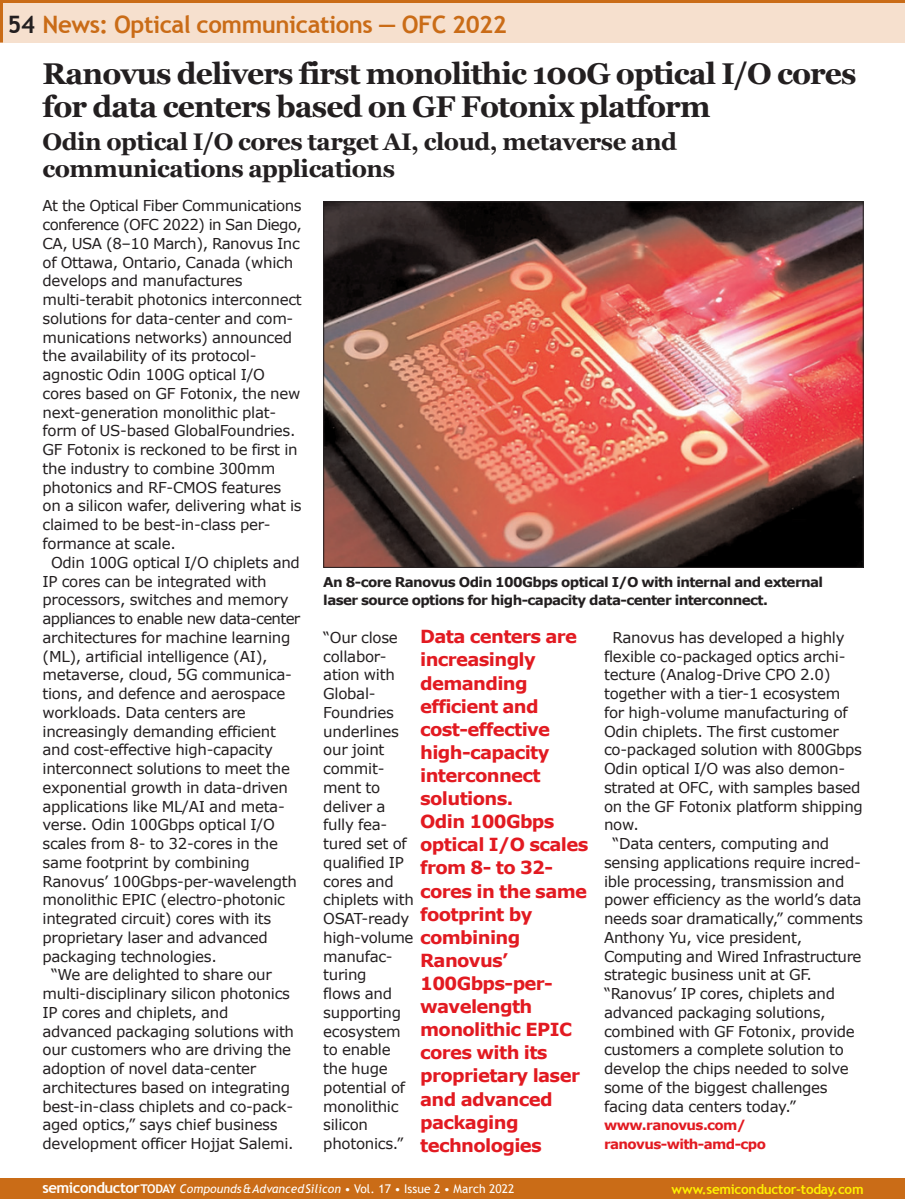
<style>
.page{position:relative;width:905px;height:1199px;background:#fff}
.page>*{position:absolute;margin:0;border:0;box-sizing:border-box;transform-origin:0 0}
.t1{font:700 30px/33px "Georgia";letter-spacing:-.03em;color:#231f20}
.t2{font:700 24px/27px "Georgia";letter-spacing:-.02em;color:#231f20}
.t3{font:700 24px "Trebuchet MS";letter-spacing:-.02em;color:#ca6c17}
.t4{font:700 18px/23.1px "Verdana";letter-spacing:-.035em;color:#e21a21}
.t5{font:15px/18.8px "Verdana";letter-spacing:-.02em;color:#231f20}
.t6{font:15px "Verdana";letter-spacing:-.045em;color:#231f20}
.t7{font:15px "Verdana";letter-spacing:-.04em;color:#231f20}
.t8{font:700 13.5px/18.8px "Verdana";letter-spacing:-.045em;color:#231f20}
.t9{font:700 13.5px/18.8px "Verdana";letter-spacing:-.045em;color:#e21a21}
.t10{font:700 13.5px "Trebuchet MS";letter-spacing:-.02em;color:#fff101}
.t11{font:italic 12px "Trebuchet MS";letter-spacing:.005em;color:#fff}
.s1{color:#231f20}
.s2{font-weight:700;font-style:normal;font-size:15px}
.s3{font-weight:700;font-style:normal}
.s4{font-style:normal}
</style>
<div class="page">
<div style="left:0;top:0;width:904px;height:43px;background:#f6e0ce"></div>
<hr style="left:0;top:0;width:3px;height:43px;background:#ca6c17">
<hr style="left:0;top:0;width:904px;height:3px;background:#ca6c17">
<div style="left:0;top:1178px;width:904px;height:20px;background:#ca6c17"></div>
<img style="left:325px;top:203px;width:536px;height:363px">
<p class="t3" style="left:7px;top:10px;width:501px"><span class="s1">54</span> News: Optical communications — OFC 2022</p>
<p class="t1" style="left:43px;top:57px;width:815px">Ranovus delivers first monolithic 100G optical I/O cores for data centers based on GF Fotonix platform</p>
<p class="t2" style="left:43px;top:128px;width:636px">Odin optical I/O cores target AI, cloud, metaverse and communications applications</p>
<p class="t5" style="left:43px;top:196px;width:260px">At the Optical Fiber Communications</p>
<p class="t7" style="left:43px;top:215px;width:261px">conference (OFC 2022) in San Diego,</p>
<p class="t5" style="left:43px;top:233px;width:259px">CA, USA (8–10 March), Ranovus Inc</p>
<p class="t5" style="left:43px;top:252px;width:252px">of Ottawa, Ontario, Canada (which</p>
<p class="t5" style="left:43px;top:271px;width:201px">develops and manufactures</p>
<p class="t5" style="left:43px;top:290px;width:261px">multi-terabit photonics interconnect</p>
<p class="t5" style="left:43px;top:308px;width:252px">solutions for data-center and com-</p>
<p class="t5" style="left:43px;top:327px;width:251px">munications networks) announced</p>
<p class="t5" style="left:43px;top:346px;width:215px">the availability of its protocol-</p>
<p class="t5" style="left:43px;top:365px;width:224px">agnostic Odin 100G optical I/O</p>
<p class="t5" style="left:43px;top:383px;width:259px">cores based on GF Fotonix, the new</p>
<p class="t5" style="left:43px;top:402px;width:235px">next-generation monolithic plat-</p>
<p class="t5" style="left:43px;top:421px;width:254px">form of US-based GlobalFoundries.</p>
<p class="t5" style="left:43px;top:440px;width:256px">GF Fotonix is reckoned to be first in</p>
<p class="t5" style="left:43px;top:458px;width:234px">the industry to combine 300mm</p>
<p class="t5" style="left:43px;top:477px;width:240px">photonics and RF-CMOS features</p>
<p class="t5" style="left:43px;top:496px;width:261px">on a silicon wafer, delivering what is</p>
<p class="t5" style="left:43px;top:515px;width:230px">claimed to be best-in-class per-</p>
<p class="t5" style="left:43px;top:533px;width:135px">formance at scale.</p>
<p class="t5" style="left:51px;top:552px;width:250px">Odin 100G optical I/O chiplets and</p>
<p class="t5" style="left:43px;top:571px;width:225px">IP cores can be integrated with</p>
<p class="t5" style="left:43px;top:590px;width:247px">processors, switches and memory</p>
<p class="t6" style="left:43px;top:609px;width:259px">appliances to enable new data-center</p>
<p class="t5" style="left:43px;top:627px;width:249px">architectures for machine learning</p>
<p class="t5" style="left:43px;top:646px;width:227px">(ML), artificial intelligence (AI),</p>
<p class="t5" style="left:43px;top:665px;width:251px">metaverse, cloud, 5G communica-</p>
<p class="t5" style="left:43px;top:683px;width:244px">tions, and defence and aerospace</p>
<p class="t5" style="left:43px;top:702px;width:205px">workloads. Data centers are</p>
<p class="t5" style="left:43px;top:721px;width:235px">increasingly demanding efficient</p>
<p class="t5" style="left:43px;top:740px;width:232px">and cost-effective high-capacity</p>
<p class="t5" style="left:43px;top:758px;width:249px">interconnect solutions to meet the</p>
<p class="t5" style="left:43px;top:777px;width:247px">exponential growth in data-driven</p>
<p class="t5" style="left:43px;top:796px;width:244px">applications like ML/AI and meta-</p>
<p class="t5" style="left:43px;top:815px;width:234px">verse. Odin 100Gbps optical I/O</p>
<p class="t5" style="left:43px;top:833px;width:237px">scales from 8- to 32-cores in the</p>
<p class="t5" style="left:43px;top:852px;width:209px">same footprint by combining</p>
<p class="t5" style="left:43px;top:871px;width:256px">Ranovus’ 100Gbps-per-wavelength</p>
<p class="t5" style="left:43px;top:890px;width:244px">monolithic EPIC (electro-photonic</p>
<p class="t5" style="left:43px;top:908px;width:230px">integrated circuit) cores with its</p>
<p class="t5" style="left:43px;top:927px;width:227px">proprietary laser and advanced</p>
<p class="t5" style="left:43px;top:946px;width:176px">packaging technologies.</p>
<p class="t5" style="left:51px;top:965px;width:222px">“We are delighted to share our</p>
<p class="t5" style="left:43px;top:983px;width:249px">multi-disciplinary silicon photonics</p>
<p class="t5" style="left:43px;top:1002px;width:187px">IP cores and chiplets, and</p>
<p class="t5" style="left:43px;top:1021px;width:253px">advanced packaging solutions with</p>
<p class="t5" style="left:43px;top:1040px;width:250px">our customers who are driving the</p>
<p class="t5" style="left:43px;top:1058px;width:215px">adoption of novel data-center</p>
<p class="t5" style="left:43px;top:1077px;width:249px">architectures based on integrating</p>
<p class="t5" style="left:43px;top:1096px;width:252px">best-in-class chiplets and co-pack-</p>
<p class="t5" style="left:43px;top:1115px;width:236px">aged optics,” says chief business</p>
<p class="t5" style="left:43px;top:1133px;width:252px">development officer Hojjat Salemi.</p>
<p class="t8" style="left:323px;top:572px;width:501px">An 8-core Ranovus Odin 100Gbps optical I/O with internal and external laser source options for high-capacity data-center interconnect.</p>
<p class="t4" style="left:420px;top:624px;width:170px">Data centers are increasingly demanding efficient and cost-effective high-capacity interconnect solutions.<br>Odin 100Gbps optical I/O scales from 8- to 32- cores in the same footprint by combining<br>Ranovus’<br>100Gbps-per&shy;wavelength monolithic EPIC cores with its proprietary laser and advanced packaging technologies</p>
<p class="t5" style="left:323px;top:627px;width:92px">“Our close collabor&shy;ation with<br>Global-<br>Foundries underlines our joint commit&shy;ment to deliver a fully fea&shy;tured set of qualified IP cores and chiplets with<br>OSAT-ready high-volume manufac&shy;turing<br>flows and supporting ecosystem to enable the huge potential of monolithic silicon photonics.”</p>
<p class="t5" style="left:612px;top:627px;width:233px">Ranovus has developed a highly</p>
<p class="t5" style="left:604px;top:646px;width:243px">flexible co-packaged optics archi-</p>
<p class="t5" style="left:604px;top:665px;width:228px">tecture (Analog-Drive CPO 2.0)</p>
<p class="t5" style="left:604px;top:683px;width:238px">together with a tier-1 ecosystem</p>
<p class="t5" style="left:604px;top:702px;width:245px">for high-volume manufacturing of</p>
<p class="t5" style="left:604px;top:721px;width:236px">Odin chiplets. The first customer</p>
<p class="t5" style="left:604px;top:740px;width:259px">co-packaged solution with 800Gbps</p>
<p class="t5" style="left:604px;top:758px;width:243px">Odin optical I/O was also demon-</p>
<p class="t5" style="left:604px;top:777px;width:258px">strated at OFC, with samples based</p>
<p class="t5" style="left:604px;top:796px;width:260px">on the GF Fotonix platform shipping</p>
<p class="t5" style="left:604px;top:815px;width:36px">now.</p>
<p class="t5" style="left:612px;top:833px;width:218px">“Data centers, computing and</p>
<p class="t5" style="left:604px;top:852px;width:258px">sensing applications require incred-</p>
<p class="t5" style="left:604px;top:871px;width:242px">ible processing, transmission and</p>
<p class="t5" style="left:604px;top:890px;width:259px">power efficiency as the world’s data</p>
<p class="t5" style="left:604px;top:908px;width:260px">needs soar dramatically,” comments</p>
<p class="t5" style="left:604px;top:927px;width:199px">Anthony Yu, vice president,</p>
<p class="t5" style="left:604px;top:946px;width:259px">Computing and Wired Infrastructure</p>
<p class="t5" style="left:604px;top:965px;width:209px">strategic business unit at GF.</p>
<p class="t5" style="left:604px;top:983px;width:232px">“Ranovus’ IP cores, chiplets and</p>
<p class="t5" style="left:604px;top:1002px;width:223px">advanced packaging solutions,</p>
<p class="t5" style="left:604px;top:1021px;width:252px">combined with GF Fotonix, provide</p>
<p class="t5" style="left:604px;top:1040px;width:241px">customers a complete solution to</p>
<p class="t5" style="left:604px;top:1058px;width:246px">develop the chips needed to solve</p>
<p class="t5" style="left:604px;top:1077px;width:225px">some of the biggest challenges</p>
<p class="t5" style="left:604px;top:1096px;width:193px">facing data centers today.”</p>
<p class="t9" style="left:604px;top:1115px;width:163px">www.ranovus.com/ ranovus-with-amd-cpo</p>
<p class="t11" style="left:43px;top:1181px;width:473px"><span class="s2">semiconductor</span><span class="s3">TODAY</span> Compounds&amp;AdvancedSilicon <span class="s4">• Vol. 17 • Issue 2 • March 2022</span></p>
<p class="t10" style="left:671px;top:1180px;width:194px">www.semiconductor-today.com</p>
</div>
